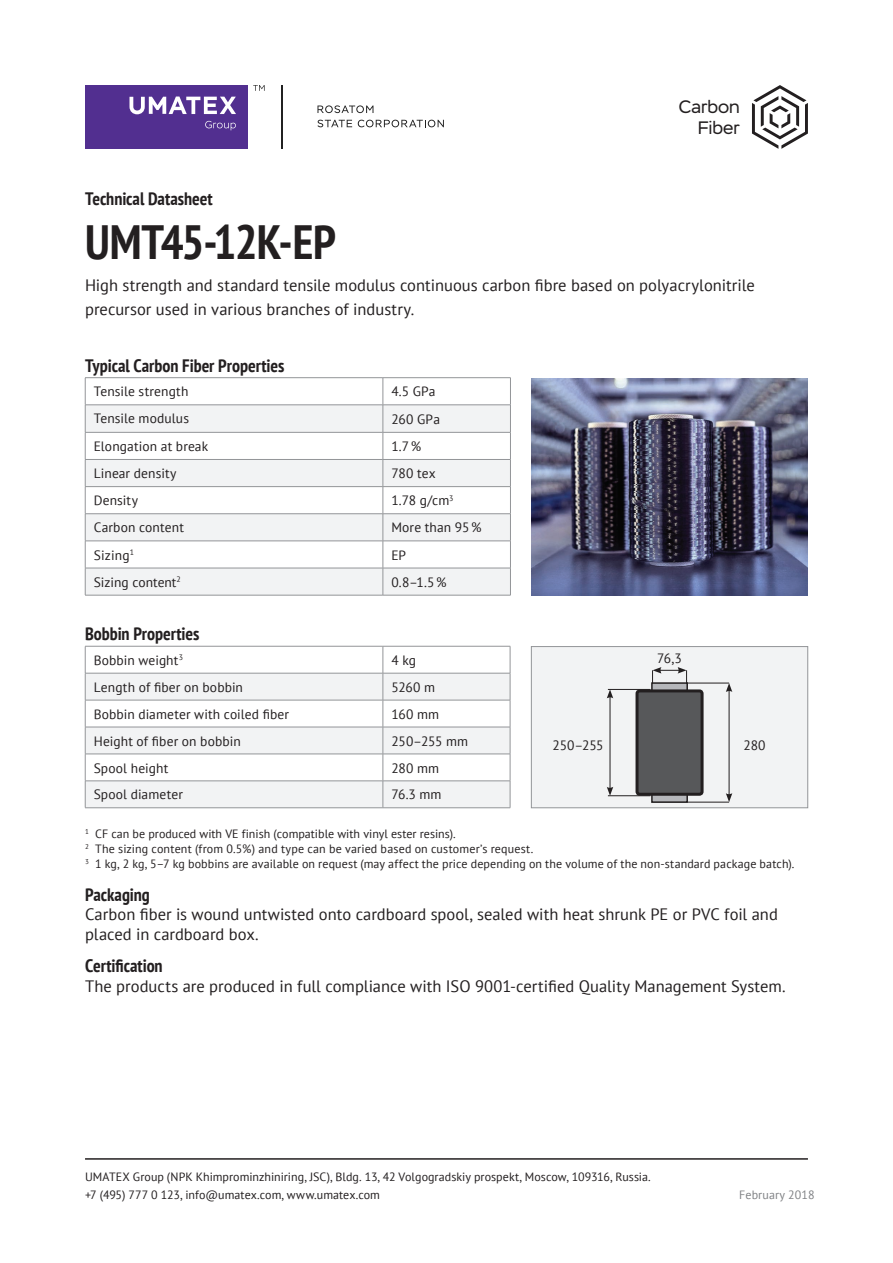
<style>
.page{position:relative;width:893px;height:1263px;background:#fff}
.page>*{position:absolute;margin:0;border:0;box-sizing:border-box;transform-origin:0 0}
.t1{font:700 condensed 48px "PT Sans";letter-spacing:-.025em;color:#231f20}
.t2{font:700 condensed 18px "PT Sans";letter-spacing:-.005em;color:#231f20}
.t3{font:18px/21px "Stem";color:#231f20;text-align:right}
.t4{font:16.5px/24px "PT Sans";color:#231f20}
.t5{font:13.5px "PT Sans";letter-spacing:.01em;color:#231f20}
.t6{font:13.5px "PT Sans";color:#231f20}
.t7{font:12px/15px "PT Sans";letter-spacing:.01em;color:#231f20}
.t8{font:12px "PT Sans";letter-spacing:.01em;color:#808285}
.s1{font-style:inherit}
</style>
<div class="page">
<div style="left:531px;top:646px;width:277px;height:162px;background:#f2f3f4;border:1px solid #939598"></div>
<hr style="left:729px;top:690px;width:1px;height:105px;background:#231f20">
<svg style="left:726px;top:683px;width:6px;height:9px"></svg>
<svg style="left:726px;top:793px;width:6px;height:9px"></svg>
<hr style="left:608px;top:689px;width:42px;height:1px;background:#231f20">
<hr style="left:608px;top:795px;width:42px;height:1px;background:#231f20">
<hr style="left:687px;top:683px;width:42px;height:1px;background:#231f20">
<hr style="left:687px;top:802px;width:42px;height:1px;background:#231f20">
<hr style="left:610px;top:696px;width:1px;height:93px;background:#231f20">
<svg style="left:607px;top:689px;width:6px;height:9px"></svg>
<svg style="left:607px;top:787px;width:6px;height:9px"></svg>
<svg style="left:652px;top:667px;width:35px;height:15px"></svg>
<div style="left:652px;top:683px;width:35px;height:119px;background:#b6b7bb"></div>
<div style="left:651px;top:682px;width:37px;height:121px;border:2px solid #231f20"></div>
<div style="left:637px;top:691px;width:65px;height:103px;background:#57585a;border-radius:3px"></div>
<div style="left:635px;top:689px;width:69px;height:107px;border:3px solid #231f20;border-radius:3px"></div>
<img style="left:531px;top:378px;width:277px;height:217px">
<svg style="left:752px;top:85px;width:56px;height:64px"></svg>
<svg style="left:253px;top:85px;width:12px;height:6px"></svg>
<div style="left:85px;top:85px;width:162px;height:64px;background:#522f90"></div>
<svg style="left:129px;top:97px;width:107px;height:17px"></svg>
<svg style="left:205px;top:121px;width:31px;height:9px"></svg>
<svg style="left:317px;top:105px;width:56px;height:8px"></svg>
<svg style="left:317px;top:120px;width:35px;height:7px"></svg>
<svg style="left:358px;top:120px;width:86px;height:7px"></svg>
<hr style="left:282px;top:85px;width:1px;height:64px;background:#212121">
<hr style="left:85px;top:1158px;width:723px;height:2px;background:#231f20">
<svg style="left:86px;top:378px;width:424px;height:27px"></svg>
<svg style="left:86px;top:406px;width:424px;height:189px;fill:#f2f3f4"></svg>
<hr style="left:85px;top:405px;width:298px;height:1px;background:#939598">
<hr style="left:383px;top:405px;width:128px;height:1px;background:#939598">
<hr style="left:85px;top:432px;width:298px;height:1px;background:#939598">
<hr style="left:383px;top:432px;width:128px;height:1px;background:#939598">
<hr style="left:85px;top:486px;width:298px;height:1px;background:#939598">
<hr style="left:85px;top:541px;width:298px;height:1px;background:#939598">
<hr style="left:85px;top:568px;width:298px;height:1px;background:#939598">
<hr style="left:383px;top:486px;width:128px;height:1px;background:#939598">
<hr style="left:383px;top:541px;width:128px;height:1px;background:#939598">
<hr style="left:383px;top:568px;width:128px;height:1px;background:#939598">
<hr style="left:85px;top:377px;width:298px;height:1px;background:#939598">
<hr style="left:85px;top:459px;width:298px;height:1px;background:#939598">
<hr style="left:383px;top:377px;width:128px;height:1px;background:#939598">
<hr style="left:383px;top:459px;width:128px;height:1px;background:#939598">
<hr style="left:85px;top:513px;width:298px;height:1px;background:#939598">
<svg style="left:85px;top:378px;width:1px;height:217px"></svg>
<hr style="left:85px;top:595px;width:298px;height:1px;background:#939598">
<hr style="left:383px;top:513px;width:128px;height:1px;background:#939598">
<svg style="left:383px;top:378px;width:1px;height:217px"></svg>
<svg style="left:510px;top:378px;width:1px;height:217px"></svg>
<hr style="left:383px;top:595px;width:128px;height:1px;background:#939598">
<svg style="left:86px;top:647px;width:424px;height:26px"></svg>
<svg style="left:86px;top:674px;width:424px;height:133px;fill:#f2f3f4"></svg>
<hr style="left:85px;top:646px;width:298px;height:1px;background:#939598">
<hr style="left:383px;top:646px;width:127px;height:1px;background:#939598">
<hr style="left:85px;top:781px;width:298px;height:1px;background:#939598">
<hr style="left:383px;top:781px;width:127px;height:1px;background:#939598">
<hr style="left:85px;top:700px;width:298px;height:1px;background:#939598">
<hr style="left:85px;top:807px;width:298px;height:1px;background:#939598">
<hr style="left:383px;top:700px;width:127px;height:1px;background:#939598">
<hr style="left:383px;top:807px;width:127px;height:1px;background:#939598">
<hr style="left:85px;top:673px;width:298px;height:1px;background:#939598">
<hr style="left:85px;top:727px;width:298px;height:1px;background:#939598">
<svg style="left:85px;top:646px;width:1px;height:161px"></svg>
<hr style="left:85px;top:754px;width:298px;height:1px;background:#939598">
<hr style="left:383px;top:673px;width:127px;height:1px;background:#939598">
<svg style="left:510px;top:646px;width:1px;height:161px"></svg>
<hr style="left:383px;top:727px;width:127px;height:1px;background:#939598">
<svg style="left:383px;top:646px;width:1px;height:161px"></svg>
<hr style="left:383px;top:754px;width:127px;height:1px;background:#939598">
<h2 class="t3" style="left:679px;top:97px;width:63px">Carbon<br>Fiber</h2>
<h2 class="t2" style="left:85px;top:187px;width:129px">Technical Datasheet</h2>
<h1 class="t1" style="left:85px;top:210px;width:253px">UMT45-12K-EP</h1>
<h3 class="t4" style="left:85px;top:273px;width:671px">High strength and standard tensile modulus continuous carbon fibre based on polyacrylonitrile precursor used in various branches of industry.</h3>
<h2 class="t2" style="left:85px;top:353px;width:201px">Typical Carbon Fiber Properties</h2>
<p class="t5" style="left:94px;top:383px;width:96px">Tensile strength</p>
<p class="t5" style="left:391px;top:383px;width:46px">4.5 GPa</p>
<p class="t5" style="left:94px;top:410px;width:97px">Tensile modulus</p>
<p class="t5" style="left:391px;top:410px;width:50px">260 GPa</p>
<p class="t5" style="left:94px;top:438px;width:116px">Elongation at break</p>
<p class="t5" style="left:391px;top:438px;width:31px">1.7%</p>
<p class="t5" style="left:94px;top:465px;width:84px">Linear density</p>
<p class="t5" style="left:391px;top:465px;width:46px">780 tex</p>
<p class="t5" style="left:94px;top:492px;width:46px">Density</p>
<p class="t5" style="left:391px;top:492px;width:64px">1.78 g/cm<sup>3</sup></p>
<p class="t5" style="left:94px;top:519px;width:92px">Carbon content</p>
<p class="t5" style="left:391px;top:519px;width:92px">More than 95%</p>
<p class="t5" style="left:94px;top:546px;width:42px">Sizing<sup>1</sup></p>
<p class="t5" style="left:391px;top:546px;width:16px">ЕР</p>
<p class="t6" style="left:94px;top:573px;width:89px">Sizing content<sup>2</sup></p>
<p class="t5" style="left:391px;top:573px;width:57px">0.8–1.5%</p>
<h2 class="t2" style="left:85px;top:622px;width:116px">Bobbin Properties</h2>
<p class="t5" style="left:94px;top:651px;width:91px">Bobbin weight<sup>3</sup></p>
<p class="t5" style="left:391px;top:651px;width:26px">4 kg</p>
<p class="t5" style="left:94px;top:678px;width:151px">Length of fiber on bobbin</p>
<p class="t5" style="left:391px;top:678px;width:45px">5260 m</p>
<p class="t5" style="left:94px;top:705px;width:197px">Bobbin diameter with coiled fiber</p>
<p class="t5" style="left:391px;top:705px;width:49px">160 mm</p>
<p class="t5" style="left:94px;top:732px;width:149px">Height of fiber on bobbin</p>
<p class="t5" style="left:391px;top:732px;width:78px">250–255 mm</p>
<p class="t5" style="left:94px;top:759px;width:76px">Spool height</p>
<p class="t5" style="left:391px;top:759px;width:49px">280 mm</p>
<p class="t5" style="left:94px;top:786px;width:91px">Spool diameter</p>
<p class="t5" style="left:391px;top:786px;width:52px">76.3 mm</p>
<p class="t5" style="left:657px;top:649px;width:26px">76,3</p>
<p class="t5" style="left:553px;top:736px;width:53px">250–255</p>
<p class="t5" style="left:743px;top:736px;width:24px">280</p>
<p class="t7" style="left:85px;top:826px;width:711px"><sup>1</sup> <span class="s1">CF can be produced with VE finish (compatible with vinyl ester resins)</span>.<br><sup>2</sup> The sizing content (from 0.5%) and type can be varied based on customer’s request.<br><sup>3</sup> 1 kg, 2 kg, 5–7 kg bobbins are available on request (may affect the price depending on the volume of the non-standard package batch).</p>
<h2 class="t2" style="left:85px;top:882px;width:66px">Packaging</h2>
<h3 class="t4" style="left:85px;top:904px;width:694px;line-height:19.5px">Carbon fiber is wound untwisted onto cardboard spool, sealed with heat shrunk PE or PVC foil and placed in cardboard box.</h3>
<h2 class="t2" style="left:85px;top:954px;width:79px">Certification</h2>
<h3 class="t4" style="left:85px;top:973px;width:702px">The products are produced in full compliance with ISO 9001-certified Quality Management System.</h3>
<p class="t7" style="left:85px;top:1168px;width:567px;line-height:18px">UMATEX Group (NPK Khimprominzhiniring, JSC), Bldg. 13, 42 Volgogradskiy prospekt, Moscow, 109316, Russia. +7 (495) 777 0 123, info@umatex.com, www.umatex.com</p>
<p class="t8" style="left:739px;top:1187px;width:77px">February <span class="s1">2018</span></p>
</div>
